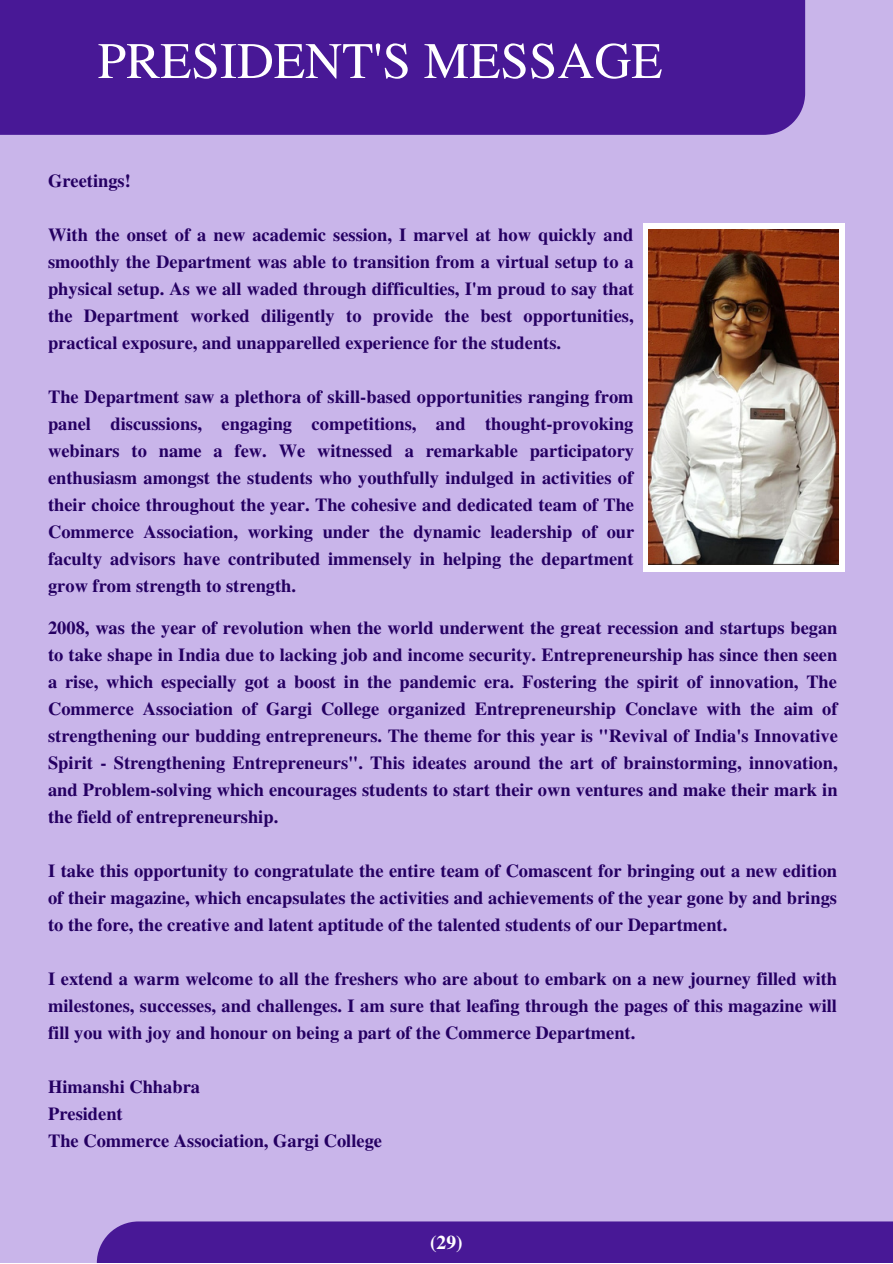
<style>
.page{position:relative;width:893px;height:1264px;background:#fff}
.page>*{position:absolute;margin:0;border:0;box-sizing:border-box;transform-origin:0 0}
.t1{font:51.15px "Te X Gyre Termes";color:#fff}
.t2{font:700 19.5px "Te X Gyre Termes";color:#fff}
.t3{font:700 18.45px/27px "Te X Gyre Termes";color:#250062;text-align:justify}
</style>
<div class="page">
<div style="left:0;top:0;width:892px;height:1262px;background:#c9b5ea"></div>
<div style="left:0;top:0;width:805px;height:135px;background:#481896"></div>
<div style="left:97px;top:1221px;width:795px;height:41px;background:#481896"></div>
<div style="left:643px;top:223px;width:201px;height:348px;background:#fff"></div>
<img style="left:648px;top:229px;width:190px;height:335px">
<h1 class="t1" style="left:98px;top:24px;width:566px">PRESIDENT'S MESSAGE</h1>
<p class="t3" style="left:48px;top:166px;width:84px">Greetings!</p>
<p class="t3" style="left:48px;top:220px;width:587px">With the onset of a new academic session, I marvel at how quickly and smoothly the Department was able to transition from a virtual setup to a physical setup. As we all waded through difficulties, I'm proud to say that the Department worked diligently to provide the best opportunities, practical exposure, and unapparelled experience for the students.</p>
<p class="t3" style="left:48px;top:382px;width:587px">The Department saw a plethora of skill-based opportunities ranging from panel discussions, engaging competitions, and thought-provoking webinars to name a few. We witnessed a remarkable participatory enthusiasm amongst the students who youthfully indulged in activities of their choice throughout the year. The cohesive and dedicated team of The Commerce Association, working under the dynamic leadership of our faculty advisors have contributed immensely in helping the department grow from strength to strength.</p>
<p class="t3" style="left:48px;top:613px;width:791px">2008, was the year of revolution when the world underwent the great recession and startups began to take shape in India due to lacking job and income security. Entrepreneurship has since then seen a rise, which especially got a boost in the pandemic era. Fostering the spirit of innovation, The Commerce Association of Gargi College organized Entrepreneurship Conclave with the aim of strengthening our budding entrepreneurs. The theme for this year is "Revival of India's Innovative Spirit - Strengthening Entrepreneurs". This ideates around the art of brainstorming, innovation, and Problem-solving which encourages students to start their own ventures and make their mark in the field of entrepreneurship.</p>
<p class="t3" style="left:48px;top:856px;width:790px">I take this opportunity to congratulate the entire team of Comascent for bringing out a new edition of their magazine, which encapsulates the activities and achievements of the year gone by and brings to the fore, the creative and latent aptitude of the talented students of our Department.</p>
<p class="t3" style="left:48px;top:964px;width:790px">I extend a warm welcome to all the freshers who are about to embark on a new journey filled with milestones, successes, and challenges. I am sure that leafing through the pages of this magazine will fill you with joy and honour on being a part of the Commerce Department.</p>
<p class="t3" style="left:48px;top:1072px;width:335px;text-align:left">Himanshi Chhabra<br>President<br>The Commerce Association, Gargi College</p>
<p class="t2" style="left:430px;top:1226px;width:34px">(29)</p>
</div>
